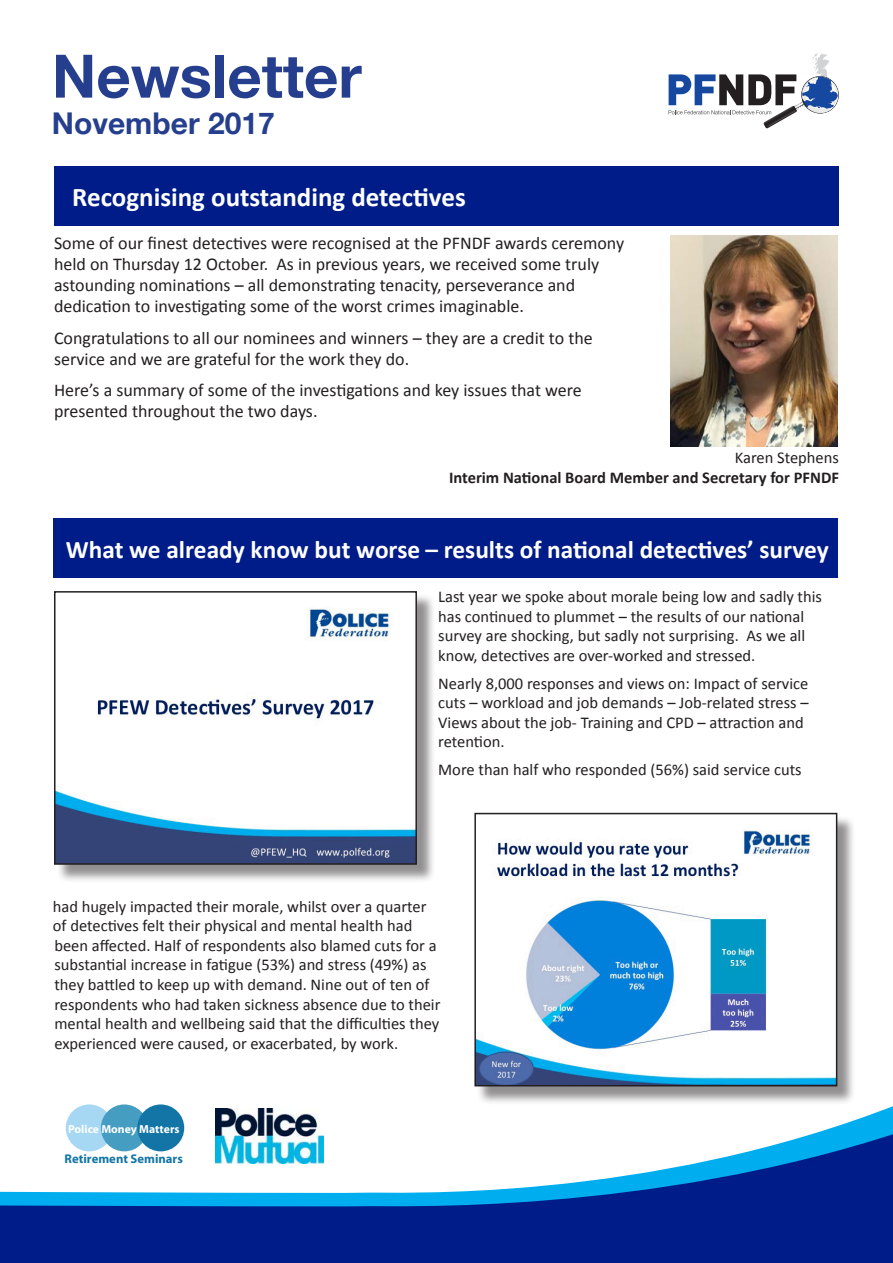
<style>
.page{position:relative;width:893px;height:1263px;background:#fff}
.page>*{position:absolute;margin:0;border:0;box-sizing:border-box;transform-origin:0 0}
.t1{font:700 60px "Helvetica Neue";color:#253f8e}
.t2{font:700 30px "Helvetica Neue";color:#253f8e}
.t3{font:700 27px "Calibri";color:#fff}
.t4{font:700 25.35px "Calibri";color:#fff}
.t5{font:18px/21px "Calibri";color:#231f20}
.t6{font:16.5px/19.5px "Calibri";color:#231f20}
.t7{font:700 16.5px "Calibri";color:#231f20}
.t8{font:700 12.6px "Myriad Pro";color:#1275a6}
.t9{font:700 11.7px "Myriad Pro";color:#fff}
</style>
<div class="page">
<svg style="left:668px;top:53px;width:171px;height:76px"></svg>
<img style="left:670px;top:235px;width:167px;height:211px">
<div style="left:54px;top:166px;width:785px;height:59px;background:#001c88"></div>
<svg style="left:65px;top:1106px;width:828px;height:25px"></svg>
<svg style="left:0;top:1131px;width:893px;height:132px;fill:#001c88"></svg>
<img style="left:216px;top:1109px;width:108px;height:54px">
<div style="left:66px;top:1104px;width:47px;height:47px;background:#a6d7f3;border-radius:50%"></div>
<div style="left:101px;top:1104px;width:47px;height:47px;background:#459dc1;border-radius:50%"></div>
<div style="left:137px;top:1104px;width:47px;height:47px;background:#1275a6;border-radius:50%"></div>
<div style="left:53px;top:518px;width:785px;height:60px;background:#001c88"></div>
<div style="left:56px;top:593px;width:379px;height:290px;background:#231f20;opacity:.5"></div>
<img style="left:57px;top:594px;width:357px;height:268px">
<div style="left:54px;top:591px;width:363px;height:274px;border:2px solid #231f20"></div>
<div style="left:477px;top:815px;width:379px;height:290px;background:#231f20;opacity:.5"></div>
<img style="left:477px;top:816px;width:357px;height:267px">
<div style="left:474px;top:813px;width:363px;height:273px;border:2px solid #231f20"></div>
<h1 class="t1" style="left:52px;top:29px;width:311px">Newsletter</h1>
<h2 class="t2" style="left:52px;top:99px;width:224px">November 2017</h2>
<h3 class="t3" style="left:72px;top:179px;width:395px">Recognising outstanding detectives</h3>
<p class="t5" style="left:54px;top:233px;width:572px">Some of our finest detectives were recognised at the PFNDF awards ceremony held on Thursday 12 October. As in previous years, we received some truly astounding nominations – all demonstrating tenacity, perseverance and dedication to investigating some of the worst crimes imaginable.</p>
<p class="t5" style="left:54px;top:327px;width:540px">Congratulations to all our nominees and winners – they are a credit to the service and we are grateful for the work they do.</p>
<p class="t5" style="left:54px;top:380px;width:529px">Here’s a summary of some of the investigations and key issues that were presented throughout the two days.</p>
<p class="t6" style="left:735px;top:448px;width:106px">Karen Stephens</p>
<p class="t7" style="left:449px;top:467px;width:391px">Interim National Board Member and Secretary for PFNDF</p>
<h3 class="t4" style="left:66px;top:533px;width:764px">What we already know but worse – results of national detectives’ survey</h3>
<p class="t6" style="left:438px;top:587px;width:385px">Last year we spoke about morale being low and sadly this has continued to plummet – the results of our national survey are shocking, but sadly not surprising. As we all know, detectives are over-worked and stressed.</p>
<p class="t6" style="left:438px;top:674px;width:372px">Nearly 8,000 responses and views on: Impact of service cuts – workload and job demands – Job-related stress – Views about the job- Training and CPD – attraction and retention.</p>
<p class="t6" style="left:438px;top:760px;width:365px">More than half who responded (56%) said service cuts</p>
<p class="t6" style="left:53px;top:897px;width:389px">had hugely impacted their morale, whilst over a quarter of detectives felt their physical and mental health had been affected. Half of respondents also blamed cuts for a substantial increase in fatigue (53%) and stress (49%) as they battled to keep up with demand. Nine out of ten of respondents who had taken sickness absence due to their mental health and wellbeing said that the difficulties they experienced were caused, or exacerbated, by work.</p>
<p class="t9" style="left:68px;top:1121px;width:113px">Police Money Matters</p>
<p class="t8" style="left:65px;top:1150px;width:120px">Retirement Seminars</p>
</div>
